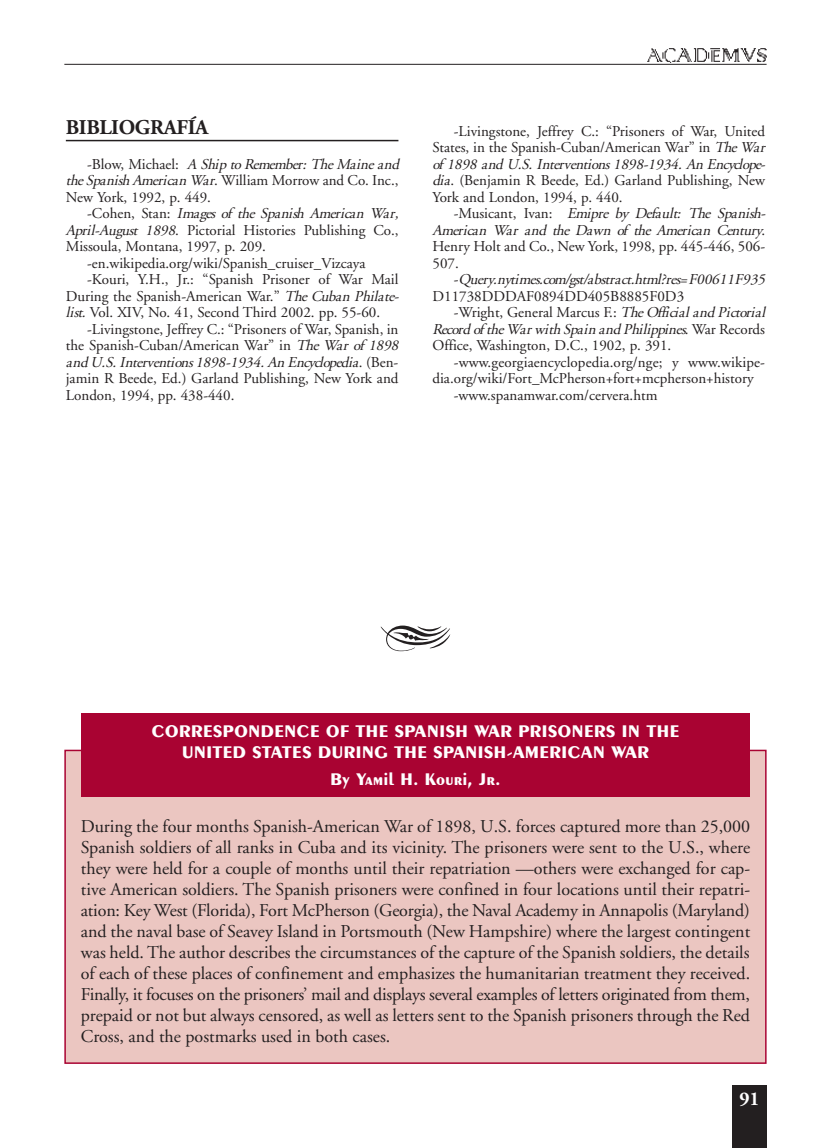
<style>
.page{position:relative;width:830px;height:1148px;background:#fff}
.page>*{position:absolute;margin:0;border:0;box-sizing:border-box;transform-origin:0 0}
.t1{font:700 21px "Adobe Garamond";letter-spacing:-.015em;color:#231f20}
.t2{font:700 19.5px "Adobe Garamond";color:#fff}
.t3{font:18px/21px "Adobe Garamond";color:#231f20;text-align:justify}
.t4{font:700 18px/21px "Peignot";color:#fff;text-align:center}
.t5{font:15px/16.5px "Adobe Garamond";color:#231f20}
.t6{font:italic 15px/16.5px "Adobe Garamond";letter-spacing:-.035em;color:#231f20}
.s1{font-style:italic}
.s2{font-style:normal}
</style>
<div class="page">
<div style="left:732px;top:1085px;width:34px;height:63px;background:#231f20"></div>
<img style="left:645px;top:48px;width:122px;height:16px">
<hr style="left:64px;top:64px;width:702px;height:1px;background:#231f20">
<hr style="left:66px;top:140px;width:332px;height:1px;background:#231f20">
<div style="left:66px;top:751px;width:698px;height:311px;background:#ebc6c1"></div>
<div style="left:81px;top:713px;width:668px;height:83px;background:#a90332"></div>
<h1 class="t1" style="left:66px;top:119px;width:144px">BIBLIOGRAFÍA</h1>
<p class="t5" style="left:66px;top:157px;width:334px;text-align:justify;text-indent:21px">- B l o w, M i c h a e l : <span class="s1">A ShiptoRemember: TheMaineand theSpanish American War</span>. William Morrow and Co. Inc., New York, 1992, p. 449.</p>
<p class="t6" style="left:87px;top:206px;width:316px"><span class="s2">- C o h e n , S t a n :</span> Images of the Spanish American War,</p>
<p class="t5" style="left:66px;top:223px;width:334px"><span class="s1">April-August 1898</span>. Pictorial Histories Publishing Co.,</p>
<p class="t5" style="left:66px;top:239px;width:201px">Missoula, Montana, 1997, p. 209.</p>
<p class="t5" style="left:87px;top:256px;width:280px">-en.wikipedia.org/wiki/Spanish_cruiser_Vizcaya</p>
<p class="t5" style="left:87px;top:272px;width:313px">-Kouri, Y.H., Jr.: “Spanish Prisoner of War Mail</p>
<p class="t5" style="left:66px;top:289px;width:337px">During the Spanish-American War.” <span class="s1">The Cuban Philate-</span></p>
<p class="t5" style="left:66px;top:305px;width:316px"><span class="s1">list.</span> Vol. XIV, No. 41, Second Third 2002. pp. 55-60.</p>
<p class="t5" style="left:87px;top:322px;width:313px">-Livingstone, Jeffrey C.: “Prisoners of War, Spanish, in</p>
<p class="t5" style="left:66px;top:338px;width:337px">the Spanish-Cuban/American War” in <span class="s1">The War of 1898</span></p>
<p class="t6" style="left:66px;top:355px;width:334px">and U.S.Interventions1898-1934.An Encyclopedia<span class="s2">. ( B e n -</span></p>
<p class="t5" style="left:66px;top:371px;width:334px">jamin R Beede, Ed.) Garland Publishing, New York and</p>
<p class="t5" style="left:66px;top:388px;width:170px">London, 1994, pp. 438-440.</p>
<p class="t5" style="left:432px;top:124px;width:337px;text-indent:21px">-Livingstone, Jeffrey C.: “Prisoners of War, United States, in the Spanish-Cuban/American War” in <span class="s1">TheWar of 1898 and U.S. Interventions1898-1934. An Encyclope&shy;dia</span>. (Benjamin R Beede, Ed.) Garland Publishing, New York and London, 1994, p. 440.</p>
<p class="t6" style="left:432px;top:206px;width:337px;text-indent:21px"><span class="s2">- Mu s i c a n t , I v a n :</span> Emipre by Default: The Spanish-American War and the Dawn of the American Century<span class="s2">.<br>Henry Holt and Co., New York, 1998, pp. 445-446, 506- 507.</span></p>
<p class="t6" style="left:432px;top:272px;width:337px;text-indent:21px"><span class="s2">-</span> Query.nytimes.com/gst/abstract.html?res=F00611F935<br><span class="s2">D11738DDDAF0894DD405B8885F0D3</span></p>
<p class="t5" style="left:432px;top:305px;width:337px;text-indent:21px">-Wright, General Marcus F.: <span class="s1">TheOfficialand Pictorial<br>Record of theWarwith Spain and Philippines</span>. Wa r R e c o r d s<br>Office, Washington, D.C., 1902, p. 391.</p>
<p class="t5" style="left:453px;top:355px;width:312px">-www.georgiaencyclopedia.org/nge; y www.wikipe-</p>
<p class="t5" style="left:432px;top:371px;width:323px">dia.org/wiki/Fort_McPherson+fort+mcpherson+history</p>
<p class="t5" style="left:453px;top:388px;width:205px">-www.spanamwar.com/cervera.htm</p>
<p class="t4" style="left:151px;top:722px;width:529px">CORRESPONDENCE OF THE SPANISH WAR PRISONERS IN THE<br>UNITED STATES DURING THE SPANISH-AMERICAN WAR</p>
<p class="t4" style="left:330px;top:770px;width:172px">By Yamil H. Kouri, Jr.</p>
<p class="t3" style="left:81px;top:817px;width:670px">During the four months Spanish-American War of 1898, U.S. forces captured more than 25,000<br>Spanish soldiers of all ranks in Cuba and its vicinity. The prisoners were sent to the U.S., where they were held for a couple of months until their repatriation —others were exchanged for cap&shy;tive American soldiers. The Spanish prisoners were confined in four locations until their repatri&shy;ation: Key West (Florida), Fort McPherson (Georgia), the Naval Academy in Annapolis (Maryland) and the naval base of Seavey Island in Portsmouth (New Hampshire) where the largest contingent was held. The author describes the circumstances of the capture of the Spanish soldiers, the details of each of these places of confinement and emphasizes the humanitarian treatment they received.<br>Finally, it focuses on the prisoners’ mail and displays several examples of letters originated from them, prepaid or not but always censored, as well as letters sent to the Spanish prisoners through the Red Cross, and the postmarks used in both cases.</p>
<h2 class="t2" style="left:739px;top:1090px;width:22px">91</h2>
</div>
